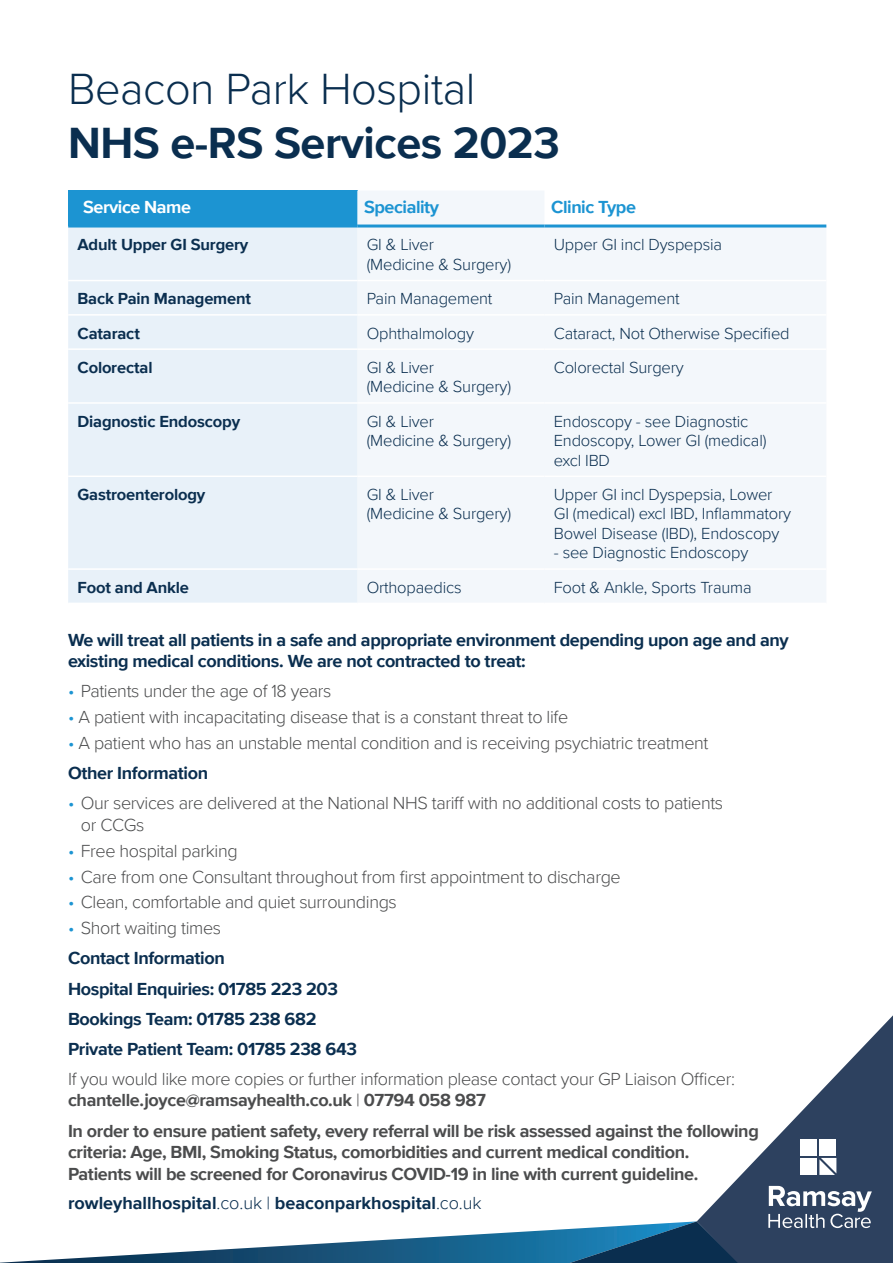
<style>
.page{position:relative;width:893px;height:1263px;background:#fff}
.page>*{position:absolute;margin:0;border:0;box-sizing:border-box;transform-origin:0 0}
.t1{font:700 45px "Proxima Nova";letter-spacing:-.01em;color:#0a2e4f}
.t2{font:300 45px "Proxima Nova";letter-spacing:-.01em;color:#0a2e4f}
.t3{font:300 18px/21.6px "Proxima Nova";letter-spacing:-.02em;color:#4b4c4d}
.t4{font:700 18px/30.2px "Proxima Nova";letter-spacing:-.02em;color:#0a2e4f}
.t5{font:700 18px/21.6px "Proxima Nova";letter-spacing:-.02em;color:#4b4c4d}
.t6{font:700 18px "Proxima Nova";color:#0a2e4f}
.t7{font:700 18px "Proxima Nova";letter-spacing:-.025em;color:#1c94d2}
.t8{font:700 18px "Proxima Nova";letter-spacing:-.025em;color:#fff}
.t9{font:300 16.5px/19.5px "Proxima Nova";letter-spacing:-.01em;color:#0a2e4f}
.t10{font:700 16.5px "Proxima Nova";letter-spacing:-.01em;color:#0a2e4f}
.s1{color:#1c94d2}
.s2{font-weight:700;color:#0a2e4f}
.s3{font-weight:300;color:#1c94d2}
.s4{font-weight:300;color:#4b4c4d}
.s5{font-weight:700}
.s6{font-weight:300}
</style>
<div class="page">
<svg style="left:0;top:1221px;width:697px;height:42px"></svg>
<svg style="left:697px;top:1015px;width:196px;height:248px;fill:#2d415f"></svg>
<svg style="left:768px;top:1186px;width:104px;height:42px"></svg>
<div style="left:800px;top:1139px;width:17px;height:17px;background:#fff"></div>
<div style="left:819px;top:1139px;width:17px;height:17px;background:#fff"></div>
<div style="left:800px;top:1158px;width:17px;height:17px;background:#fff"></div>
<svg style="left:819px;top:1158px;width:17px;height:17px"></svg>
<div style="left:68px;top:191px;width:289px;height:35px;background:#1c94d2"></div>
<div style="left:357px;top:191px;width:469px;height:411px;background:#f3f7fb"></div>
<div style="left:68px;top:227px;width:289px;height:376px;background:#e8f1f9"></div>
<hr style="left:68px;top:224px;width:289px;height:3px;background:#1c94d2">
<hr style="left:357px;top:224px;width:187px;height:3px;background:#1c94d2">
<hr style="left:544px;top:224px;width:282px;height:3px;background:#1c94d2">
<hr style="left:68px;top:314px;width:289px;height:2px;background:#fff">
<hr style="left:357px;top:314px;width:187px;height:2px;background:#fff">
<hr style="left:544px;top:314px;width:282px;height:2px;background:#fff">
<hr style="left:68px;top:348px;width:289px;height:2px;background:#fff">
<hr style="left:357px;top:348px;width:187px;height:2px;background:#fff">
<hr style="left:544px;top:348px;width:282px;height:2px;background:#fff">
<hr style="left:68px;top:402px;width:289px;height:2px;background:#fff">
<hr style="left:357px;top:402px;width:187px;height:2px;background:#fff">
<hr style="left:544px;top:402px;width:282px;height:2px;background:#fff">
<hr style="left:68px;top:280px;width:289px;height:1px;background:#fff">
<hr style="left:357px;top:280px;width:187px;height:1px;background:#fff">
<hr style="left:544px;top:280px;width:282px;height:1px;background:#fff">
<hr style="left:68px;top:475px;width:289px;height:2px;background:#fff">
<hr style="left:357px;top:475px;width:187px;height:2px;background:#fff">
<hr style="left:544px;top:475px;width:282px;height:2px;background:#fff">
<hr style="left:68px;top:568px;width:289px;height:2px;background:#fff">
<hr style="left:357px;top:568px;width:187px;height:2px;background:#fff">
<hr style="left:544px;top:568px;width:282px;height:2px;background:#fff">
<h1 class="t2" style="left:68px;top:55px;width:409px">Beacon Park Hospital</h1>
<h1 class="t1" style="left:68px;top:109px;width:493px">NHS e-RS Services 2023</h1>
<p class="t8" style="left:83px;top:194px;width:109px">Service Name</p>
<p class="t7" style="left:364px;top:194px;width:76px">Speciality</p>
<p class="t7" style="left:551px;top:194px;width:86px">Clinic Type</p>
<p class="t10" style="left:78px;top:233px;width:172px">Adult Upper GI Surgery</p>
<p class="t9" style="left:367px;top:234px;width:146px">GI &amp; Liver<br>(Medicine &amp; Surgery)</p>
<p class="t9" style="left:554px;top:234px;width:170px">Upper GI incl Dyspepsia</p>
<p class="t10" style="left:78px;top:286px;width:175px">Back Pain Management</p>
<p class="t9" style="left:367px;top:288px;width:127px">Pain Management</p>
<p class="t9" style="left:554px;top:288px;width:127px">Pain Management</p>
<p class="t10" style="left:78px;top:321px;width:64px">Cataract</p>
<p class="t9" style="left:367px;top:322px;width:109px">Ophthalmology</p>
<p class="t9" style="left:554px;top:322px;width:237px">Cataract, Not Otherwise Specified</p>
<p class="t10" style="left:78px;top:355px;width:76px">Colorectal</p>
<p class="t9" style="left:367px;top:357px;width:146px">GI &amp; Liver<br>(Medicine &amp; Surgery)</p>
<p class="t9" style="left:554px;top:357px;width:131px">Colorectal Surgery</p>
<p class="t10" style="left:78px;top:409px;width:164px">Diagnostic Endoscopy</p>
<p class="t9" style="left:367px;top:411px;width:146px">GI &amp; Liver<br>(Medicine &amp; Surgery)</p>
<p class="t9" style="left:554px;top:411px;width:214px">Endoscopy - see Diagnostic<br>Endoscopy, Lower GI (medical) excl IBD</p>
<p class="t10" style="left:78px;top:482px;width:129px">Gastroenterology</p>
<p class="t9" style="left:367px;top:484px;width:146px">GI &amp; Liver<br>(Medicine &amp; Surgery)</p>
<p class="t9" style="left:554px;top:484px;width:239px">Upper GI incl Dyspepsia, Lower<br>GI (medical) excl IBD, Inflammatory<br>Bowel Disease (IBD), Endoscopy</p>
<p class="t9" style="left:554px;top:542px;width:196px">- see Diagnostic Endoscopy</p>
<p class="t10" style="left:78px;top:575px;width:113px">Foot and Ankle</p>
<p class="t9" style="left:367px;top:577px;width:96px">Orthopaedics</p>
<p class="t9" style="left:554px;top:577px;width:199px">Foot &amp; Ankle, Sports Trauma</p>
<p class="t4" style="left:68px;top:628px;width:722px;line-height:21.6px">We will treat all patients in a safe and appropriate environment depending upon age and any existing medical conditions. We are not contracted to treat:</p>
<p class="t3" style="left:68px;top:680px;width:265px"><span class="s1">•</span> Patients under the age of 18 years</p>
<p class="t3" style="left:68px;top:706px;width:502px"><span class="s1">•</span> A patient with incapacitating disease that is a constant threat to life</p>
<p class="t3" style="left:68px;top:727px;width:642px;line-height:30.2px"><span class="s1">•</span> A patient who has an unstable mental condition and is receiving psychiatric treatment<br><span class="s2">Other Information</span></p>
<p class="t3" style="left:81px;top:792px;width:644px;text-indent:-13px"><span class="s1">•</span> Our services are delivered at the National NHS tariff with no additional costs to patients or CCGs</p>
<p class="t3" style="left:68px;top:839px;width:171px"><span class="s1">•</span> Free hospital parking</p>
<p class="t3" style="left:68px;top:865px;width:554px"><span class="s1">•</span> Care from one Consultant throughout from first appointment to discharge</p>
<p class="t3" style="left:68px;top:891px;width:330px"><span class="s1">•</span> Clean, comfortable and quiet surroundings</p>
<p class="t4" style="left:68px;top:913px;width:290px"><span class="s3">•</span> <span class="s4">Short waiting times<br></span>Contact Information<br>Hospital Enquiries: 01785 223 203<br>Bookings Team: 01785 238 682<br>Private Patient Team: 01785 238 643</p>
<p class="t3" style="left:68px;top:1067px;width:668px">If you would like more copies or further information please contact your GP Liaison Officer: <span class="s5">chantelle.joyce@ramsayhealth.co.uk</span> | <span class="s5">07794 058 987</span></p>
<p class="t5" style="left:68px;top:1119px;width:692px">In order to ensure patient safety, every referral will be risk assessed against the following criteria: Age, BMI, Smoking Status, comorbidities and current medical condition.<br>Patients will be screened for Coronavirus COVID-19 in line with current guideline.</p>
<p class="t6" style="left:68px;top:1190px;width:415px">rowleyhallhospital<span class="s6">.co.uk |</span> beaconparkhospital<span class="s6">.co.uk</span></p>
</div>
